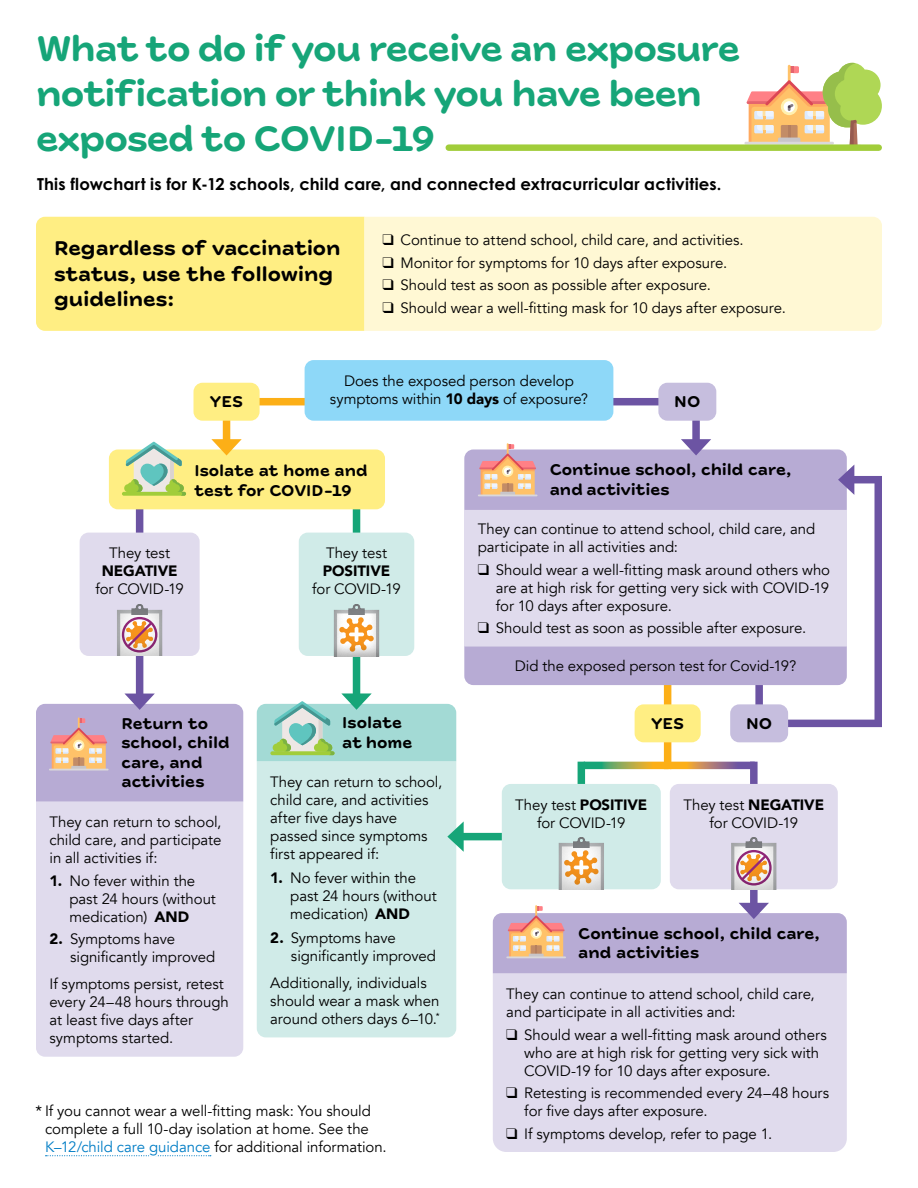
<style>
.page{position:relative;width:918px;height:1188px;background:#fff}
.page>*{position:absolute;margin:0;border:0;box-sizing:border-box;transform-origin:0 0}
.t1{font:700 37.5px/45px "New Farm";letter-spacing:-.03em;color:#16a578}
.t2{font:700 21px/25.5px "New Farm";letter-spacing:-.01em;color:#000}
.next_steps{font:700 16.5px/19.5px "New Farm";letter-spacing:-.005em;color:#000}
.H2_-_intro{font:700 16.5px "Century Gothic Std";letter-spacing:.01em;color:#000}
.Yes_No_Isolate{font:700 16.5px/19.5px "New Farm";color:#000}
.Checklist{font:15px/18px "Avenir";letter-spacing:-.005em;color:#000}
.Paragraph_Text{font:15px/18px "Avenir";letter-spacing:-.005em;color:#000}
.NL{font:15px/18px "Avenir";letter-spacing:-.005em;color:#000}
.Questions{font:15px/18px "Avenir";letter-spacing:-.005em;color:#000;text-align:center}
.FN{font:15px/18px "Avenir";letter-spacing:-.005em;color:#000}
.s1{font-weight:900}
.s2{color:#fff}
</style>
<div class="page">
<div style="left:493px;top:973px;width:354px;height:179px;background:#e0dbed"></div>
<div style="left:750px;top:853px;width:8px;height:56px;background:#6c54a3"></div>
<svg style="left:493px;top:903px;width:354px;height:70px"></svg>
<hr style="left:744px;top:142px;width:90px;height:3px;background:#dad8db">
<svg style="left:746px;top:63px;width:136px;height:83px"></svg>
<div style="left:449px;top:144px;width:430px;height:7px;background:#a1cd3a"></div>
<div style="left:664px;top:667px;width:7px;height:102px;background:#fcaf17"></div>
<div style="left:755px;top:657px;width:8px;height:71px;background:#6c54a3"></div>
<div style="left:578px;top:762px;width:7px;height:91px;background:#16a578"></div>
<div style="left:219px;top:398px;width:159px;height:7px;background:#fcaf17"></div>
<div style="left:607px;top:398px;width:81px;height:7px;background:#6c54a3"></div>
<div style="left:755px;top:720px;width:127px;height:7px;background:#6c54a3"></div>
<div style="left:750px;top:762px;width:8px;height:80px;background:#6c54a3"></div>
<svg style="left:585px;top:762px;width:79px;height:7px"></svg>
<svg style="left:671px;top:762px;width:79px;height:7px"></svg>
<div style="left:874px;top:479px;width:8px;height:244px;background:#6c54a3"></div>
<div style="left:257px;top:761px;width:199px;height:276px;background:#d0ebe8"></div>
<div style="left:464px;top:510px;width:383px;height:137px;background:#e0dbed"></div>
<div style="left:36px;top:802px;width:207px;height:255px;background:#e0dbed"></div>
<div style="left:136px;top:460px;width:7px;height:240px;background:#6c54a3"></div>
<svg style="left:36px;top:694px;width:207px;height:108px"></svg>
<div style="left:848px;top:476px;width:34px;height:7px;background:#6c54a3"></div>
<div style="left:353px;top:460px;width:7px;height:240px;background:#16a578"></div>
<svg style="left:257px;top:693px;width:199px;height:68px"></svg>
<div style="left:457px;top:833px;width:119px;height:7px;background:#16a578"></div>
<svg style="left:447px;top:821px;width:17px;height:31px"></svg>
<div style="left:670px;top:784px;width:168px;height:105px;background:#e0dbed;border-radius:9px"></div>
<div style="left:502px;top:784px;width:159px;height:105px;background:#d0ebe8;border-radius:9px"></div>
<div style="left:109px;top:449px;width:276px;height:60px;background:#ffee83;border-radius:9px"></div>
<svg style="left:124px;top:442px;width:62px;height:54px"></svg>
<div style="left:223px;top:390px;width:7px;height:55px;background:#fcaf17"></div>
<svg style="left:211px;top:439px;width:31px;height:16px"></svg>
<div style="left:194px;top:383px;width:66px;height:38px;background:#ffee83;border-radius:9px"></div>
<div style="left:635px;top:704px;width:66px;height:38px;background:#ffee83;border-radius:9px"></div>
<div style="left:692px;top:390px;width:8px;height:55px;background:#6c54a3"></div>
<svg style="left:464px;top:439px;width:390px;height:71px"></svg>
<div style="left:658px;top:383px;width:58px;height:38px;background:#c6bede;border-radius:9px"></div>
<div style="left:730px;top:704px;width:58px;height:38px;background:#c6bede;border-radius:9px"></div>
<div style="left:305px;top:360px;width:308px;height:61px;background:#8ed8f8;border-radius:9px"></div>
<div style="left:464px;top:647px;width:383px;height:38px;background:#b7abd4"></div>
<div style="left:36px;top:217px;width:328px;height:114px;background:#ffee83"></div>
<div style="left:364px;top:217px;width:518px;height:114px;background:#fff8d4"></div>
<div style="left:299px;top:533px;width:115px;height:123px;background:#d0ebe8;border-radius:9px"></div>
<div style="left:320px;top:594px;width:72px;height:63px;background:#000;opacity:.35"></div>
<div style="left:545px;top:827px;width:72px;height:63px;background:#000;opacity:.25"></div>
<div style="left:80px;top:533px;width:120px;height:123px;background:#e0dbed;border-radius:9px"></div>
<div style="left:98px;top:593px;width:82px;height:63px;background:#000;opacity:.25"></div>
<div style="left:717px;top:827px;width:73px;height:63px;background:#000;opacity:.25"></div>
<svg style="left:46px;top:1155px;width:165px;height:1px"></svg>
<p class="t1" style="left:36px;top:28px;width:706px">What to do if you receive an exposure notification or think you have been exposed to COVID-19</p>
<h2 class="H2_-_intro" style="left:37px;top:173px;width:686px">This flowchart is for K-12 schools, child care, and connected extracurricular activities.</h2>
<p class="t2" style="left:54px;top:236px;width:288px">Regardless of vaccination status, use the following guidelines:</p>
<p class="Checklist" style="left:382px;top:231px;width:363px">❑ Continue to attend school, child care, and activities.</p>
<p class="Checklist" style="left:382px;top:254px;width:346px">❑ Monitor for symptoms for 10 days after exposure.</p>
<p class="Checklist" style="left:382px;top:276px;width:330px">❑ Should test as soon as possible after exposure.</p>
<p class="Checklist" style="left:382px;top:299px;width:405px">❑ Should wear a well-fitting mask for 10 days after exposure.</p>
<h1 class="Yes_No_Isolate" style="left:210px;top:393px;width:35px">YES</h1>
<p class="Paragraph_Text" style="left:330px;top:372px;width:260px;text-align:center">Does the exposed person develop symptoms within <span class="s1">10 days</span> of exposure?</p>
<h1 class="Yes_No_Isolate" style="left:674px;top:393px;width:28px">NO</h1>
<p class="next_steps" style="left:194px;top:462px;width:175px">Isolate at home and test for COVID-19</p>
<p class="Questions" style="left:95px;top:544px;width:90px">They test<br><span class="s1">NEGATIVE </span>for COVID-19</p>
<p class="Questions" style="left:312px;top:544px;width:90px">They test<br><span class="s1">POSITIVE </span>for COVID-19</p>
<h1 class="Yes_No_Isolate" style="left:122px;top:714px;width:110px">Return to school, child care, and activities</h1>
<p class="Paragraph_Text" style="left:50px;top:813px;width:173px;text-align:justify">They can return to school, child care, and participate in all activities if:</p>
<p class="NL" style="left:69px;top:872px;width:148px;text-indent:-20px"><span class="s1">1.</span> No fever within the past 24 hours (without medication) <span class="s1">AND</span></p>
<p class="NL" style="left:70px;top:930px;width:147px;text-indent:-21px"><span class="s1">2.</span> Symptoms have significantly improved</p>
<p class="Paragraph_Text" style="left:50px;top:975px;width:181px">If symptoms persist, retest every 24–48 hours through at least five days after symptoms started.</p>
<h1 class="Yes_No_Isolate" style="left:342px;top:714px;width:72px">Isolate at home</h1>
<p class="Paragraph_Text" style="left:270px;top:773px;width:173px">They can return to school, child care, and activities after five days have passed since symptoms first appeared if:</p>
<p class="NL" style="left:290px;top:869px;width:148px;text-indent:-20px"><span class="s1">1.</span> No fever within the past 24 hours (without medication) <span class="s1">AND</span></p>
<p class="NL" style="left:291px;top:929px;width:147px;text-indent:-21px"><span class="s1">2.</span> Symptoms have significantly improved</p>
<p class="Paragraph_Text" style="left:270px;top:974px;width:171px">Additionally, individuals should wear a mask when around others days 6–10.<sup>*</sup></p>
<p class="FN" style="left:45px;top:1102px;width:343px;text-indent:-10px">* If you cannot wear a well-fitting mask: You should complete a full 10-day isolation at home. See the<br><span class="s2">K–12/child care guidance</span> for additional information.</p>
<p class="next_steps" style="left:550px;top:461px;width:243px">Continue school, child care, and activities</p>
<p class="Paragraph_Text" style="left:478px;top:520px;width:339px">They can continue to attend school, child care, and participate in all activities and:</p>
<p class="Checklist" style="left:496px;top:561px;width:336px;text-align:justify;text-indent:-18px">❑ Should wear a well-fitting mask around others who are at high risk for getting very sick with COVID-19 for 10 days after exposure.</p>
<p class="Checklist" style="left:478px;top:619px;width:330px">❑ Should test as soon as possible after exposure.</p>
<p class="Questions" style="left:515px;top:657px;width:283px">Did the exposed person test for Covid-19?</p>
<h1 class="Yes_No_Isolate" style="left:651px;top:714px;width:35px">YES</h1>
<h1 class="Yes_No_Isolate" style="left:746px;top:714px;width:28px">NO</h1>
<p class="Questions" style="left:515px;top:796px;width:134px">They test <span class="s1">POSITIVE </span>for COVID-19</p>
<p class="Questions" style="left:684px;top:796px;width:142px">They test <span class="s1">NEGATIVE </span>for COVID-19</p>
<p class="next_steps" style="left:578px;top:924px;width:243px">Continue school, child care, and activities</p>
<p class="Paragraph_Text" style="left:506px;top:985px;width:310px">They can continue to attend school, child care, and participate in all activities and:</p>
<p class="Checklist" style="left:524px;top:1026px;width:304px;text-indent:-18px">❑ Should wear a well-fitting mask around others who are at high risk for getting very sick with<br>COVID-19 for 10 days after exposure.</p>
<p class="Checklist" style="left:524px;top:1084px;width:306px;text-indent:-18px">❑ Retesting is recommended every 24–48 hours for five days after exposure.</p>
<p class="Checklist" style="left:506px;top:1125px;width:268px">❑ If symptoms develop, refer to page 1.</p>
</div>
